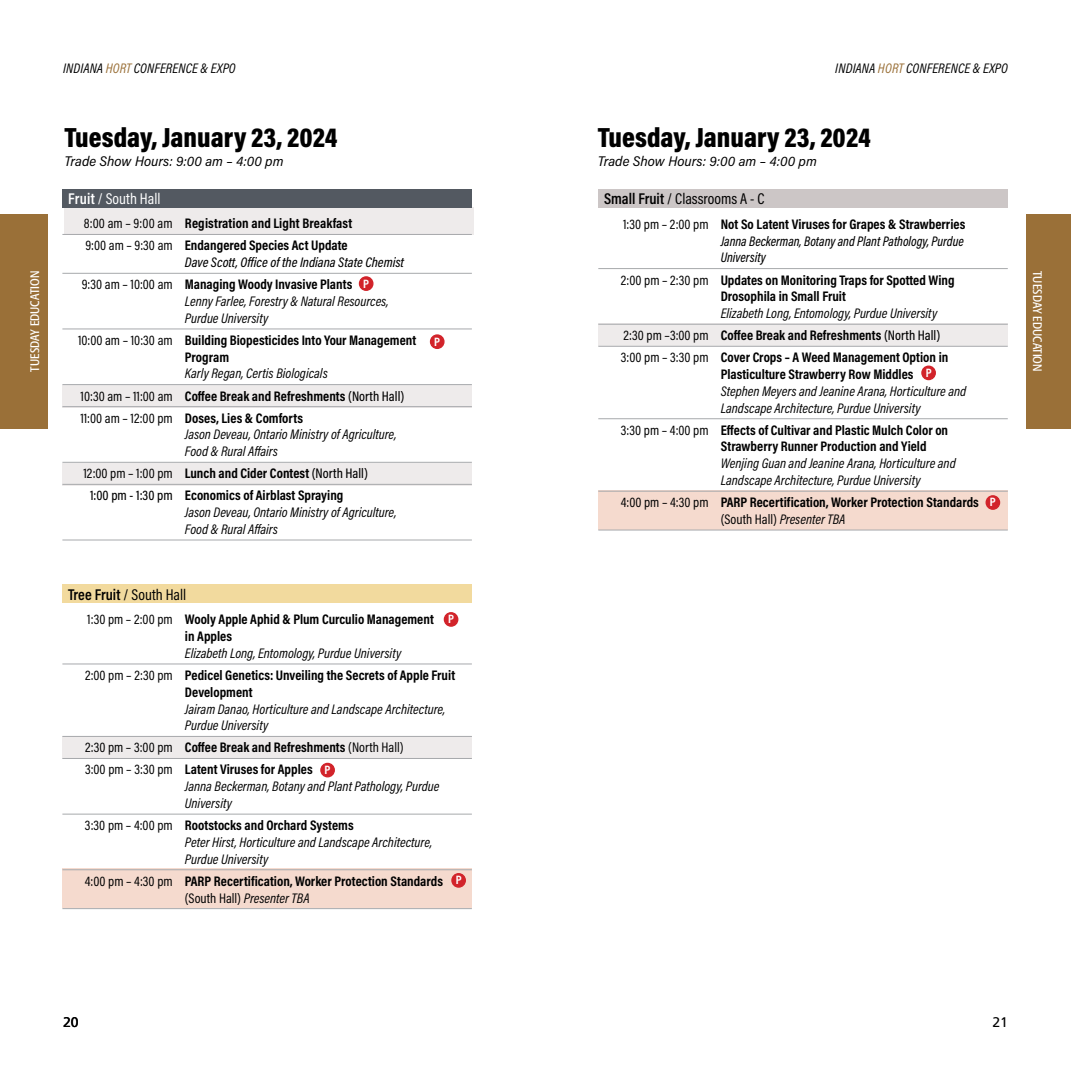
<style>
.page{position:relative;width:1071px;height:1071px;background:#fff}
.page>*{position:absolute;margin:0;border:0;box-sizing:border-box;transform-origin:0 0}
.t1{font:28px "Acumin Variable Concept";letter-spacing:-.055em;color:#000}
.t2{font:15.75px "Acumin Variable Concept";letter-spacing:-.08em;color:#000}
.t3{font:15.75px "Acumin Variable Concept";letter-spacing:-.09em;color:#fff}
.t4{font:14px/16.8px "Acumin Variable Concept";letter-spacing:-.085em;color:#000}
.t5{font:14px/22.1px "Acumin Variable Concept";letter-spacing:-.065em;color:#000}
.t6{font:14px "Acumin Variable Concept";letter-spacing:-.025em;color:#000}
.t7{font:14px/16.8px "Acumin Variable Concept";letter-spacing:-.105em;color:#000}
.t8{font:14px "Acumin Variable Concept";letter-spacing:-.19em;color:#000}
.t9{font:14px "Frutiger";color:#000}
.t10{font:condensed 12.25px "Formata";color:#fff}
.t11{font:12.25px "Acumin Variable Concept";color:#fff}
.s1{color:#9a7038}
.s2{font-size:13.65px}
</style>
<div class="page">
<div style="left:65px;top:207px;width:409px;height:28px;background:#eeebeb"></div>
<div style="left:598px;top:491px;width:410px;height:39px;background:#f5dace"></div>
<div style="left:62px;top:868px;width:410px;height:39px;background:#f5dace"></div>
<div style="left:0;top:214px;width:47px;height:214px;background:#9a7038"></div>
<div style="left:1026px;top:214px;width:45px;height:214px;background:#9a7038"></div>
<div style="left:62px;top:585px;width:410px;height:18px;background:#f2da9e"></div>
<div style="left:62px;top:463px;width:410px;height:22px;background:#eeebeb"></div>
<div style="left:62px;top:385px;width:410px;height:22px;background:#eeebeb"></div>
<div style="left:62px;top:189px;width:410px;height:18px;background:#535961"></div>
<hr style="left:62px;top:234px;width:410px;height:1px;background:#a7a9ac">
<hr style="left:62px;top:273px;width:410px;height:1px;background:#a7a9ac">
<hr style="left:62px;top:329px;width:410px;height:1px;background:#a7a9ac">
<hr style="left:62px;top:384px;width:410px;height:1px;background:#a7a9ac">
<hr style="left:62px;top:406px;width:410px;height:1px;background:#a7a9ac">
<hr style="left:62px;top:462px;width:410px;height:1px;background:#a7a9ac">
<hr style="left:62px;top:484px;width:410px;height:1px;background:#a7a9ac">
<hr style="left:62px;top:540px;width:410px;height:1px;background:#a7a9ac">
<div style="left:62px;top:736px;width:410px;height:23px;background:#eeebeb"></div>
<hr style="left:62px;top:664px;width:410px;height:1px;background:#a7a9ac">
<hr style="left:62px;top:736px;width:410px;height:1px;background:#a7a9ac">
<hr style="left:62px;top:758px;width:410px;height:1px;background:#a7a9ac">
<hr style="left:62px;top:814px;width:410px;height:1px;background:#a7a9ac">
<hr style="left:62px;top:869px;width:410px;height:1px;background:#a7a9ac">
<hr style="left:62px;top:908px;width:410px;height:1px;background:#a7a9ac">
<div style="left:598px;top:189px;width:410px;height:18px;background:#ccc6c6"></div>
<div style="left:599px;top:323px;width:409px;height:23px;background:#eeebeb"></div>
<hr style="left:598px;top:268px;width:410px;height:1px;background:#a7a9ac">
<hr style="left:598px;top:324px;width:410px;height:1px;background:#a7a9ac">
<hr style="left:598px;top:346px;width:410px;height:1px;background:#a7a9ac">
<hr style="left:598px;top:418px;width:410px;height:1px;background:#a7a9ac">
<hr style="left:598px;top:491px;width:410px;height:1px;background:#a7a9ac">
<hr style="left:598px;top:530px;width:410px;height:1px;background:#a7a9ac">
<div style="left:922px;top:366px;width:13px;height:14px;background:#d2232a;border-radius:50%"></div>
<div style="left:921px;top:366px;width:15px;height:14px;border:1px solid #d2232a;border-radius:50%"></div>
<div style="left:986px;top:496px;width:14px;height:13px;background:#d2232a;border-radius:50%"></div>
<div style="left:986px;top:495px;width:14px;height:15px;border:1px solid #d2232a;border-radius:50%"></div>
<div style="left:452px;top:874px;width:13px;height:13px;background:#d2232a;border-radius:50%"></div>
<div style="left:451px;top:873px;width:15px;height:15px;border:1px solid #d2232a;border-radius:50%"></div>
<div style="left:359px;top:277px;width:14px;height:13px;background:#d2232a;border-radius:50%"></div>
<div style="left:359px;top:276px;width:15px;height:15px;border:1px solid #d2232a;border-radius:50%"></div>
<div style="left:431px;top:335px;width:13px;height:13px;background:#d2232a;border-radius:50%"></div>
<div style="left:430px;top:334px;width:15px;height:15px;border:1px solid #d2232a;border-radius:50%"></div>
<div style="left:444px;top:613px;width:14px;height:13px;background:#d2232a;border-radius:50%"></div>
<div style="left:444px;top:612px;width:14px;height:15px;border:1px solid #d2232a;border-radius:50%"></div>
<div style="left:321px;top:763px;width:13px;height:14px;background:#d2232a;border-radius:50%"></div>
<div style="left:320px;top:763px;width:15px;height:14px;border:1px solid #d2232a;border-radius:50%"></div>
<p class="t10" style="left:28px;top:372px;width:102px;rotate:-90deg">TUESDAY EDUCATION</p>
<p class="t8" style="left:63px;top:59px;width:178px">INDIANA <span class="s1">HORT</span> CONFERENCE &amp; EXPO</p>
<p class="t8" style="left:835px;top:59px;width:178px">INDIANA <span class="s1">HORT</span> CONFERENCE &amp; EXPO</p>
<h1 class="t1" style="left:65px;top:118px;width:276px">Tuesday, January 23, 2024</h1>
<p class="t6" style="left:65px;top:151px;width:221px">Trade Show Hours: <span class="s2">9:00 am – 4:00 pm</span></p>
<p class="t3" style="left:68px;top:187px;width:94px">Fruit / South Hall</p>
<p class="t5" style="left:84px;top:212px;width:270px">8:00 am – 9:00 am Registration and Light Breakfast<br>9:00 am – 9:30 am Endangered Species Act Update</p>
<p class="t4" style="left:82px;top:251px;width:324px;line-height:22.1px;text-indent:103px">Dave Scott, Office of the Indiana State Chemist<br>9:30 am – 10:00 am Managing Woody Invasive Plants</p>
<p class="t4" style="left:185px;top:292px;width:206px">Lenny Farlee, Forestry &amp; Natural Resources,<br>Purdue University</p>
<p class="t4" style="left:185px;top:331px;width:233px;text-indent:-107px">10:00 am – 10:30 am Building Biopesticides Into Your Management<br>Program<br>Karly Regan, Certis Biologicals</p>
<p class="t4" style="left:80px;top:384px;width:326px;line-height:22.1px">10:30 am – 11:00 am Coffee Break and Refreshments (NorthHall)<br>11:00 am – 12:00 pm Doses, Lies &amp; Comforts</p>
<p class="t4" style="left:185px;top:426px;width:213px">Jason Deveau, Ontario Ministry of Agriculture,<br>Food &amp; Rural Affairs</p>
<p class="t4" style="left:90px;top:462px;width:280px;line-height:22.1px;text-indent:-7px">12:00 pm – 1:00 pm Lunch and Cider Contest (North Hall)<br>1:00 pm- 1:30 pm Economics of Airblast Spraying</p>
<p class="t4" style="left:185px;top:503px;width:213px">Jason Deveau, Ontario Ministry of Agriculture,<br>Food &amp; Rural Affairs</p>
<p class="t11" style="left:363px;top:275px;width:9px">P</p>
<p class="t11" style="left:434px;top:333px;width:9px">P</p>
<p class="t2" style="left:68px;top:583px;width:120px">Tree Fruit / South Hall</p>
<p class="t4" style="left:185px;top:610px;width:251px;text-indent:-98px">1:30 pm – 2:00 pm Wooly Apple Aphid &amp; Plum Curculio Management in Apples<br>Elizabeth Long, Entomology, Purdue University</p>
<p class="t4" style="left:185px;top:666px;width:272px;text-indent:-100px">2:00 pm – 2:30 pm Pedicel Genetics: Unveiling the Secrets of Apple Fruit Development<br>Jairam Danao, Horticulture and Landscape Architecture, Purdue University</p>
<p class="t4" style="left:85px;top:736px;width:321px;line-height:22.1px">2:30 pm – 3:00 pm Coffee Break and Refreshments (North Hall)<br>3:00 pm – 3:30 pm Latent Viruses for Apples</p>
<p class="t7" style="left:185px;top:777px;width:257px">Janna Beckerman, Botany and Plant Pathology, Purdue<br>University</p>
<p class="t4" style="left:185px;top:816px;width:249px;text-indent:-100px">3:30 pm – 4:00 pm Rootstocks and Orchard Systems<br>Peter Hirst, Horticulture and Landscape Architecture,<br>Purdue University</p>
<p class="t4" style="left:185px;top:872px;width:260px;text-indent:-100px">4:00 pm – 4:30 pm PARPRecertification, Worker Protection Standards (South Hall) Presenter TBA</p>
<p class="t11" style="left:448px;top:611px;width:9px">P</p>
<p class="t11" style="left:325px;top:761px;width:9px">P</p>
<p class="t11" style="left:456px;top:872px;width:9px">P</p>
<h1 class="t1" style="left:598px;top:118px;width:276px">Tuesday, January 23, 2024</h1>
<p class="t6" style="left:598px;top:151px;width:221px">Trade Show Hours: <span class="s2">9:00 am – 4:00 pm</span></p>
<p class="t2" style="left:604px;top:188px;width:165px">Small Fruit / Classrooms A - C</p>
<p class="t4" style="left:721px;top:215px;width:247px;text-align:justify;text-indent:-98px">1:30 pm – 2:00 pm Not So Latent Viruses for Grapes &amp; Strawberries Janna Beckerman, Botany and Plant Pathology, Purdue University</p>
<p class="t4" style="left:721px;top:271px;width:237px;text-indent:-100px">2:00 pm – 2:30 pm Updates on Monitoring Traps for Spotted Wing<br>Drosophila in Small Fruit<br>Elizabeth Long, Entomology, Purdue University</p>
<p class="t4" style="left:621px;top:324px;width:330px;line-height:22.1px">2:30 pm –3:00 pm Coffee Break and Refreshments (NorthHall)<br>3:00 pm – 3:30 pm Cover Crops – A Weed Management Option in</p>
<p class="t4" style="left:721px;top:365px;width:249px">Plasticulture Strawberry Row Middles<br>Stephen Meyers and Jeanine Arana, Horticulture and<br>Landscape Architecture, Purdue University</p>
<p class="t4" style="left:721px;top:421px;width:238px;text-indent:-100px">3:30 pm – 4:00 pm Effects of Cultivar and Plastic Mulch Color on Strawberry Runner Production and Yield Wenjing Guan and Jeanine Arana, Horticulture and Landscape Architecture, Purdue University</p>
<p class="t4" style="left:721px;top:493px;width:260px;text-indent:-100px">4:00 pm – 4:30 pm PARPRecertification, Worker Protection Standards (South Hall) Presenter TBA</p>
<p class="t11" style="left:926px;top:364px;width:9px">P</p>
<p class="t11" style="left:990px;top:494px;width:9px">P</p>
<p class="t10" style="left:1045px;top:271px;width:102px;rotate:90deg">TUESDAY EDUCATION</p>
<p class="t9" style="left:63px;top:1014px;width:17px">20</p>
<p class="t9" style="left:992px;top:1014px;width:17px">21</p>
</div>
